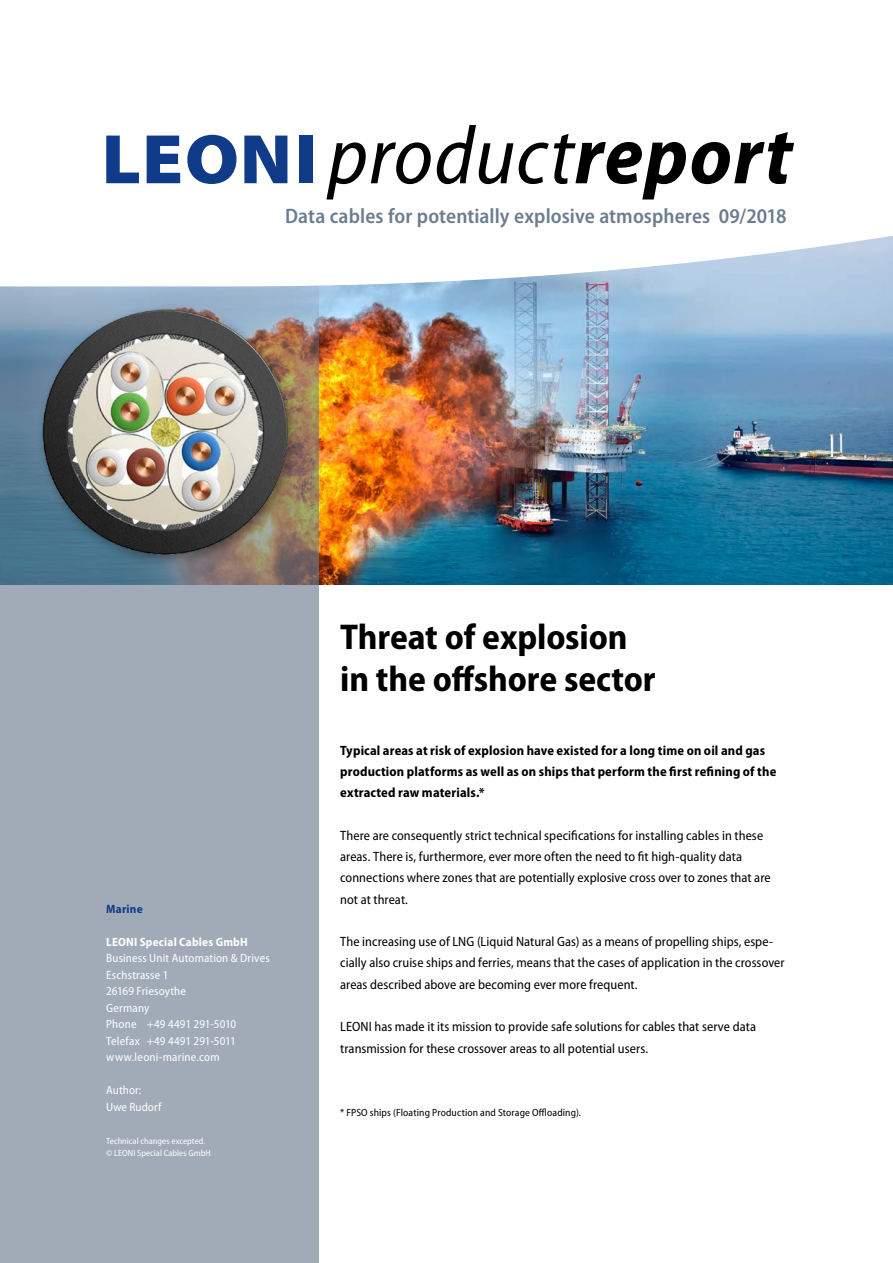
<style>
.page{position:relative;width:893px;height:1263px;background:#fff}
.page>*{position:absolute;margin:0;border:0;box-sizing:border-box;transform-origin:0 0}
.t1{font:italic semi-condensed 82.65px "Myriad Pro";letter-spacing:.01em;color:#000}
.t2{font:700 semi-condensed 36px/42px "Myriad Pro";letter-spacing:-.005em;color:#000}
.t3{font:600 semi-condensed 21px "Myriad Pro";letter-spacing:.005em;color:#6c7d90}
.t4{font:semi-condensed 13.5px/21.3px "Myriad Pro";letter-spacing:.005em;color:#000}
.t5{font:700 semi-condensed 13.5px/21.3px "Myriad Pro";letter-spacing:.01em;color:#000}
.t6{font:semi-condensed 12px/16.5px "Myriad Pro";letter-spacing:.01em;color:#fff}
.t7{font:700 semi-condensed 12px "Myriad Pro";letter-spacing:.02em;color:#fff}
.t8{font:700 semi-condensed 12px "Myriad Pro";letter-spacing:.02em;color:#0f3b89}
.t9{font:semi-condensed 10.5px "Myriad Pro";letter-spacing:.015em;color:#000}
.t10{font:semi-condensed 9px/12px "Myriad Pro";letter-spacing:.005em;color:#fff}
.s1{font-weight:700}
</style>
<div class="page">
<img style="left:319px;top:286px;width:574px;height:299px">
<svg style="left:0;top:286px;width:319px;height:977px;background:#9ca7b4"></svg>
<svg style="left:106px;top:134px;width:787px;height:152px"></svg>
<svg style="left:106px;top:136px;width:33px;height:47px"></svg>
<svg style="left:147px;top:136px;width:33px;height:47px"></svg>
<svg style="left:187px;top:135px;width:49px;height:49px"></svg>
<svg style="left:244px;top:136px;width:43px;height:47px"></svg>
<div style="left:299px;top:136px;width:13px;height:47px;background:#0f3b89"></div>
<div style="left:36px;top:303px;width:266px;height:266px;background:#000;opacity:.38"></div>
<img style="left:39px;top:307px;width:251px;height:251px">
<h1 class="t1" style="left:328px;top:105px;width:465px">product<span class="s1">report</span></h1>
<h3 class="t3" style="left:285px;top:203px;width:503px">Data cables for potentially explosive atmospheres 09/2018</h3>
<p class="t8" style="left:106px;top:901px;width:38px">Marine</p>
<p class="t7" style="left:106px;top:934px;width:143px">LEONI Special Cables GmbH</p>
<p class="t6" style="left:106px;top:950px;width:165px">Business Unit Automation &amp; Drives<br>Eschstrasse 1<br>26169 Friesoythe<br>Germany<br>Phone +49 4491 291-5010<br>Telefax +49 4491 291-5011 www.leoni-marine.com</p>
<p class="t6" style="left:106px;top:1082px;width:57px">Author:<br>Uwe Rudorf</p>
<p class="t10" style="left:106px;top:1135px;width:106px">Technical changes excepted. © LEONI Special Cables GmbH</p>
<h2 class="t2" style="left:340px;top:615px;width:317px">Threat of explosion in the offshore sector</h2>
<p class="t5" style="left:340px;top:739px;width:438px">Typical areas at risk of explosion have existed for a long time on oil and gas production platforms as well as on ships that perform the first refining of the extracted raw materials.*</p>
<p class="t4" style="left:340px;top:824px;width:432px">There are consequently strict technical specifications for installing cables in these areas. There is, furthermore, ever more often the need to fit high-quality data connections where zones that are potentially explosive cross over to zones that are not at threat.</p>
<p class="t4" style="left:340px;top:931px;width:446px">The increasing use of LNG (Liquid Natural Gas) as a means of propelling ships, espe&shy;cially also cruise ships and ferries, means that the cases of application in the crossover areas described above are becoming ever more frequent.</p>
<p class="t4" style="left:340px;top:1016px;width:417px">LEONI has made it its mission to provide safe solutions for cables that serve data transmission for these crossover areas to all potential users.</p>
<p class="t9" style="left:340px;top:1106px;width:242px">* FPSO ships (Floating Production and Storage Offloading).</p>
</div>
